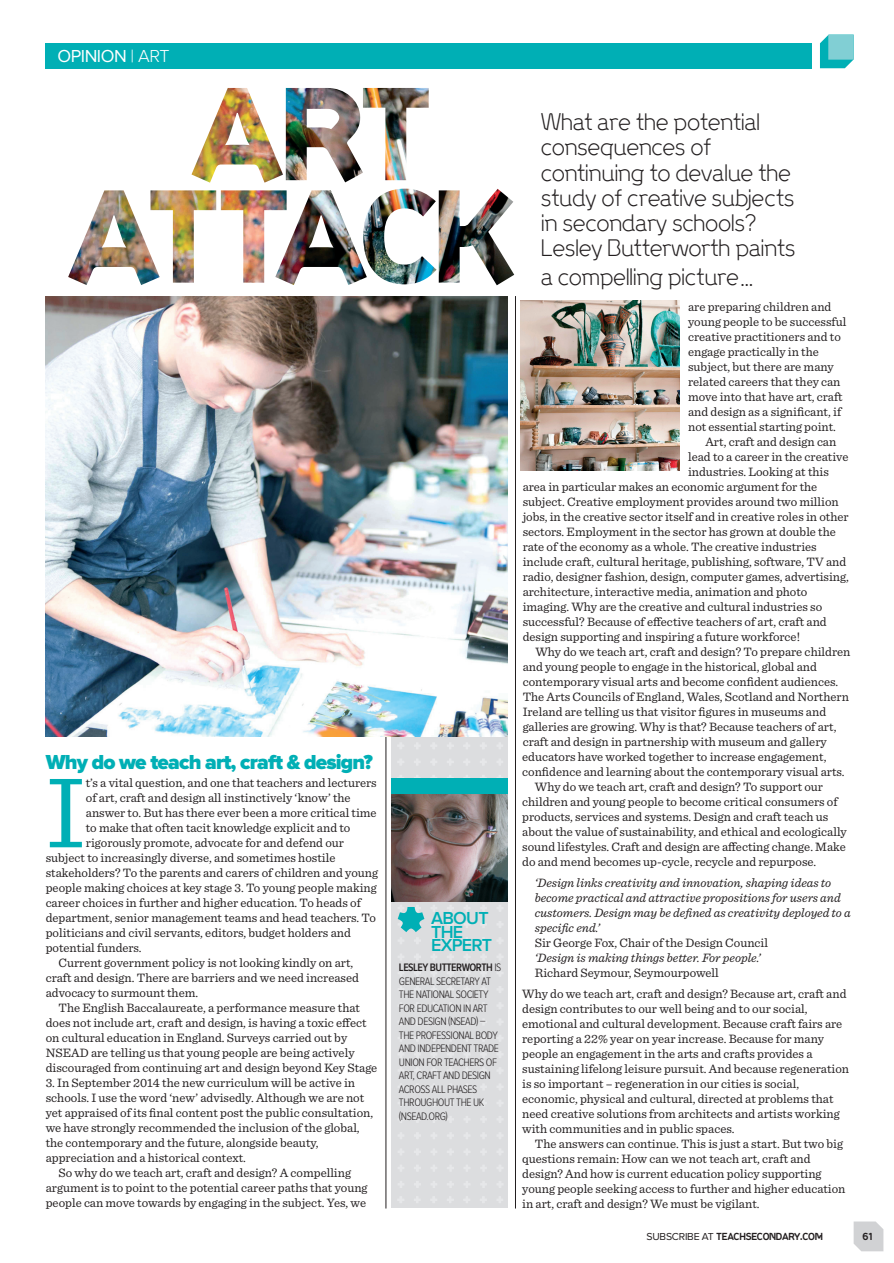
<style>
.page{position:relative;width:894px;height:1263px;background:#fff}
.page>*{position:absolute;margin:0;border:0;box-sizing:border-box;transform-origin:0 0}
.t1{font:104.7px "Sentinel";color:#00afb5}
.t2{font:300 21px/25.2px "Progress";letter-spacing:-.025em;color:#231f20}
.t3{font:900 21px "Proxima Nova";letter-spacing:-.04em;color:#00afb5}
.t4{font:600 18px/13.5px "Proxima Nova";letter-spacing:-.04em;color:#00afb5}
.t5{font:18px "Proxima Nova";letter-spacing:-.025em;color:#fff}
.t6{font:12.75px/15px "Sentinel";color:#231f20}
.t7{font:italic 12.75px/15px "Sentinel";color:#231f20}
.t8{font:300 11.25px/13.5px "Proxima Nova Cond";letter-spacing:-.04em;color:#231f20}
.t9{font:700 9px "Progress";letter-spacing:-.035em;color:#231f20}
.s1{font-weight:300}
.s2{font-weight:600}
.s3{font-family:"Kufi Standard GK";font-weight:400}
.s4{font-family:"Proxima Nova";font-weight:400;font-size:10.5px}
</style>
<div class="page">
<div style="left:46px;top:43px;width:766px;height:26px;background:#00afb5"></div>
<svg style="left:854px;top:1221px;width:29px;height:30px"></svg>
<hr style="left:386px;top:310px;width:1px;height:898px;background:#231f20">
<hr style="left:515px;top:296px;width:1px;height:912px;background:#231f20">
<img style="left:391px;top:736px;width:116px;height:471px">
<img style="left:391px;top:793px;width:116px;height:108px">
<svg style="left:398px;top:907px;width:26px;height:25px"></svg>
<div style="left:391px;top:778px;width:116px;height:15px;background:#00afb5"></div>
<img style="left:520px;top:301px;width:159px;height:169px">
<img style="left:46px;top:296px;width:462px;height:440px">
<svg style="left:820px;top:34px;width:34px;height:34px"></svg>
<img style="left:68px;top:88px;width:446px;height:197px">
<h3 class="t5" style="left:57px;top:50px;width:114px">OPINION <span class="s1">| ART</span></h3>
<h2 class="t3" style="left:46px;top:755px;width:329px">Why do we teach art, craft &amp; design?</h2>
<h1 class="t1" style="left:46px;top:775px;width:42px">I</h1>
<p class="t6" style="left:86px;top:776px;width:292px">t’s a vital question, and one that teachers and lecturers</p>
<p class="t6" style="left:86px;top:791px;width:266px">of art, craft and design all instinctively ‘know’ the</p>
<p class="t6" style="left:86px;top:806px;width:292px">answer to. But has there ever been a more critical time</p>
<p class="t6" style="left:86px;top:821px;width:266px">to make that often tacit knowledge explicit and to</p>
<p class="t6" style="left:86px;top:836px;width:260px">rigorously promote, advocate for and defend our</p>
<p class="t6" style="left:46px;top:851px;width:291px">subject to increasingly diverse, and sometimes hostile</p>
<p class="t6" style="left:46px;top:866px;width:334px">stakeholders? To the parents and carers of children and young</p>
<p class="t6" style="left:46px;top:881px;width:332px">people making choices at key stage 3. To young people making</p>
<p class="t6" style="left:46px;top:896px;width:317px">career choices in further and higher education. To heads of</p>
<p class="t6" style="left:46px;top:911px;width:332px">department, senior management teams and head teachers. To</p>
<p class="t6" style="left:46px;top:926px;width:307px">politicians and civil servants, editors, budget holders and</p>
<p class="t6" style="left:46px;top:941px;width:97px">potential funders.</p>
<p class="t6" style="left:59px;top:956px;width:296px">Current government policy is not looking kindly on art,</p>
<p class="t6" style="left:46px;top:971px;width:315px">craft and design. There are barriers and we need increased</p>
<p class="t6" style="left:46px;top:986px;width:154px">advocacy to surmount them.</p>
<p class="t6" style="left:59px;top:1001px;width:303px">The English Baccalaureate, a performance measure that</p>
<p class="t6" style="left:46px;top:1016px;width:322px">does not include art, craft and design, is having a toxic effect</p>
<p class="t6" style="left:46px;top:1031px;width:303px">on cultural education in England. Surveys carried out by</p>
<p class="t6" style="left:46px;top:1046px;width:310px">NSEAD are telling us that young people are being actively</p>
<p class="t6" style="left:46px;top:1061px;width:333px">discouraged from continuing art and design beyond Key Stage</p>
<p class="t6" style="left:46px;top:1076px;width:311px">3. In September 2014 the new curriculum will be active in</p>
<p class="t6" style="left:46px;top:1091px;width:320px">schools. I use the word ‘new’ advisedly. Although we are not</p>
<p class="t6" style="left:46px;top:1106px;width:329px">yet appraised of its final content post the public consultation,</p>
<p class="t6" style="left:46px;top:1121px;width:315px">we have strongly recommended the inclusion of the global,</p>
<p class="t6" style="left:46px;top:1136px;width:274px">the contemporary and the future, alongside beauty,</p>
<p class="t6" style="left:46px;top:1151px;width:202px">appreciation and a historical context.</p>
<p class="t6" style="left:59px;top:1166px;width:294px">So why do we teach art, craft and design? A compelling</p>
<p class="t6" style="left:46px;top:1181px;width:323px">argument is to point to the potential career paths that young</p>
<p class="t6" style="left:46px;top:1196px;width:322px">people can move towards by engaging in the subject. Yes, we</p>
<h3 class="t4" style="left:431px;top:912px;width:63px">ABOUT<br>THE<br>EXPERT</h3>
<p class="t8" style="left:399px;top:961px;width:104px"><span class="s2">LESLEY BUTTERWORTH</span> IS<br>GENERAL SECRETARY AT<br>THE NATIONAL SOCIETY<br>FOR EDUCATION IN ART<br>AND DESIGN (NSEAD) –<br>THE PROFESSIONAL BODY<br>AND INDEPENDENT TRADE<br>UNION FOR TEACHERS OF<br>ART, CRAFT AND DESIGN<br>ACROSS ALL PHASES<br>THROUGHOUT THE UK (NSEAD.ORG)</p>
<h2 class="t2" style="left:541px;top:111px;width:256px">What are the potential consequences of continuing to devalue the study of creative subjects in secondary schools?<br>Lesley Butterworth paints</h2>
<h2 class="t2" style="left:541px;top:265px;width:216px">a compelling picture<span class="s3">…</span></h2>
<p class="t6" style="left:688px;top:300px;width:145px">are preparing children and</p>
<p class="t6" style="left:688px;top:315px;width:160px">young people to be successful</p>
<p class="t6" style="left:688px;top:330px;width:154px">creative practitioners and to</p>
<p class="t6" style="left:688px;top:345px;width:132px">engage practically in the</p>
<p class="t6" style="left:688px;top:360px;width:147px">subject, but there are many</p>
<p class="t6" style="left:688px;top:375px;width:154px">related careers that they can</p>
<p class="t6" style="left:688px;top:390px;width:156px">move into that have art, craft</p>
<p class="t6" style="left:688px;top:405px;width:155px">and design as a significant, if</p>
<p class="t6" style="left:688px;top:420px;width:149px">not essential starting point.</p>
<p class="t6" style="left:705px;top:435px;width:132px">Art, craft and design can</p>
<p class="t6" style="left:688px;top:450px;width:162px">lead to a career in the creative</p>
<p class="t6" style="left:688px;top:465px;width:142px">industries. Looking at this</p>
<p class="t6" style="left:523px;top:480px;width:296px">area in particular makes an economic argument for the</p>
<p class="t6" style="left:523px;top:495px;width:318px">subject. Creative employment provides around two million</p>
<p class="t6" style="left:523px;top:510px;width:328px">jobs, in the creative sector itself and in creative roles in other</p>
<p class="t6" style="left:523px;top:525px;width:315px">sectors. Employment in the sector has grown at double the</p>
<p class="t6" style="left:523px;top:540px;width:296px">rate of the economy as a whole. The creative industries</p>
<p class="t6" style="left:523px;top:555px;width:325px">include craft, cultural heritage, publishing, software, TV and</p>
<p class="t6" style="left:523px;top:570px;width:328px">radio, designer fashion, design, computer games, advertising,</p>
<p class="t6" style="left:523px;top:585px;width:286px">architecture, interactive media, animation and photo</p>
<p class="t6" style="left:523px;top:600px;width:301px">imaging. Why are the creative and cultural industries so</p>
<p class="t6" style="left:523px;top:615px;width:306px">successful? Because of effective teachers of art, craft and</p>
<p class="t6" style="left:523px;top:630px;width:279px">design supporting and inspiring a future workforce!</p>
<p class="t6" style="left:535px;top:645px;width:316px">Why do we teach art, craft and design? To prepare children</p>
<p class="t6" style="left:523px;top:660px;width:296px">and young people to engage in the historical, global and</p>
<p class="t6" style="left:523px;top:675px;width:317px">contemporary visual arts and become confident audiences.</p>
<p class="t6" style="left:523px;top:690px;width:328px">The Arts Councils of England, Wales, Scotland and Northern</p>
<p class="t6" style="left:523px;top:705px;width:305px">Ireland are telling us that visitor figures in museums and</p>
<p class="t6" style="left:523px;top:720px;width:315px">galleries are growing. Why is that? Because teachers of art,</p>
<p class="t6" style="left:523px;top:735px;width:306px">craft and design in partnership with museum and gallery</p>
<p class="t6" style="left:522px;top:750px;width:306px">educators have worked together to increase engagement,</p>
<p class="t6" style="left:522px;top:765px;width:324px">confidence and learning about the contemporary visual arts.</p>
<p class="t6" style="left:535px;top:780px;width:290px">Why do we teach art, craft and design? To support our</p>
<p class="t6" style="left:522px;top:795px;width:317px">children and young people to become critical consumers of</p>
<p class="t6" style="left:522px;top:810px;width:308px">products, services and systems. Design and craft teach us</p>
<p class="t6" style="left:522px;top:825px;width:326px">about the value of sustainability, and ethical and ecologically</p>
<p class="t6" style="left:522px;top:840px;width:325px">sound lifestyles. Craft and design are affecting change. Make</p>
<p class="t6" style="left:522px;top:855px;width:296px">do and mend becomes up-cycle, recycle and repurpose.</p>
<p class="t7" style="left:535px;top:875px;width:318px">‘Design links creativity and innovation, shaping ideas to become practical and attractive propositions for users and customers. Design may be defined as creativity deployed to a specific end.’</p>
<p class="t6" style="left:535px;top:936px;width:235px">Sir George Fox, Chair of the Design Council</p>
<p class="t7" style="left:535px;top:950px;width:227px">‘Design is making things better. For people.’</p>
<p class="t6" style="left:522px;top:963px;width:326px;line-height:21px;text-indent:13px">Richard Seymour, Seymourpowell<br>Why do we teach art, craft and design? Because art, craft and</p>
<p class="t6" style="left:522px;top:1002px;width:328px">design contributes to our well being and to our social, emotional and cultural development. Because craft fairs are reporting a 22% year on year increase. Because for many people an engagement in the arts and crafts provides a sustaining lifelong leisure pursuit. And because regeneration is so important – regeneration in our cities is social, economic, physical and cultural, directed at problems that need creative solutions from architects and artists working with communities and in public spaces.</p>
<p class="t6" style="left:522px;top:1137px;width:325px;text-indent:13px">The answers can continue. This is just a start. But two big questions remain: How can we not teach art, craft and design? And how is current education policy supporting young people seeking access to further and higher education in art, craft and design? We must be vigilant.</p>
<p class="t9" style="left:647px;top:1232px;width:178px"><span class="s4">SUBSCRIBE AT</span> TEACHSECONDARY.COM</p>
<p class="t9" style="left:863px;top:1232px;width:11px">61</p>
</div>
